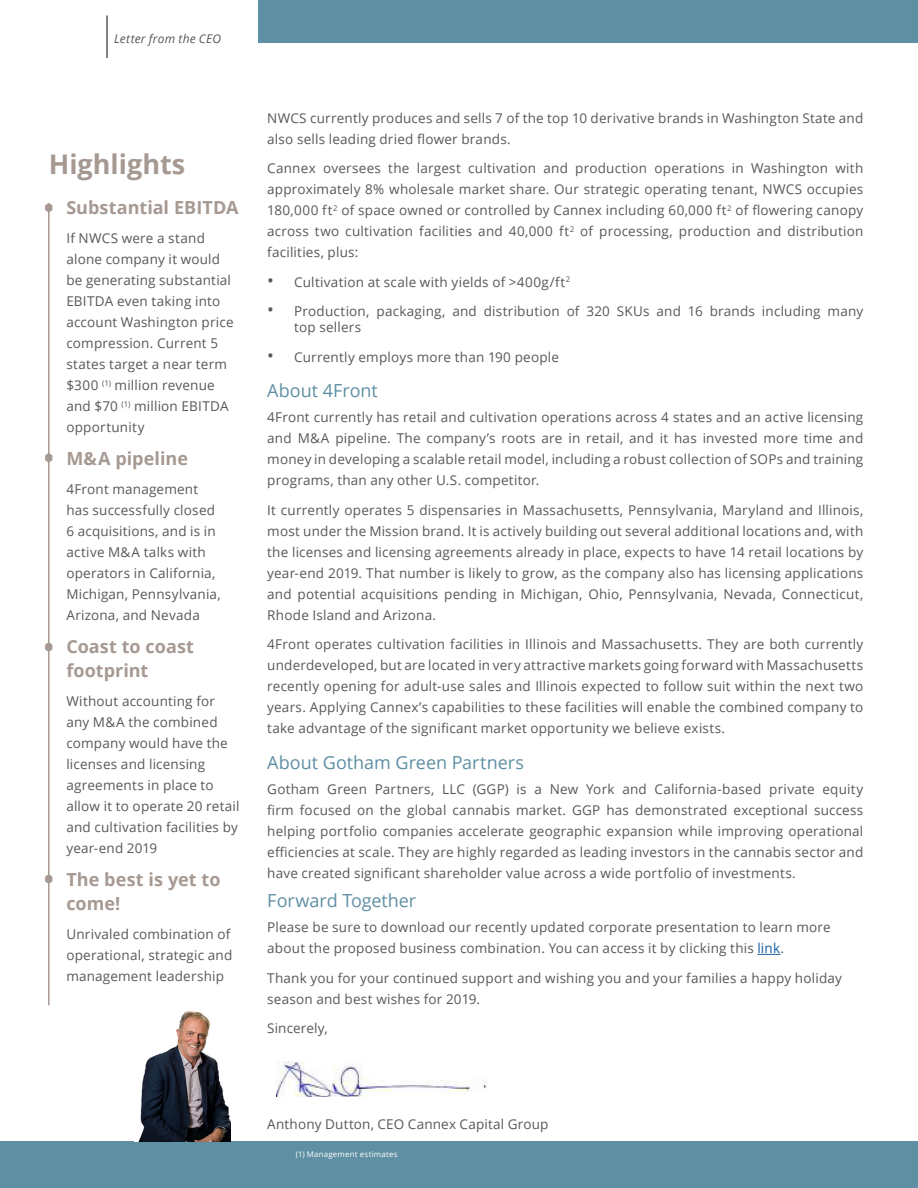
<style>
.page{position:relative;width:918px;height:1188px;background:#fff}
.page>*{position:absolute;margin:0;border:0;box-sizing:border-box;transform-origin:0 0}
.body_text_1_column{font:700 27px "Open Sans";color:#a69992}
.body_text_1_column-2{font:700 18px/24px "Open Sans";letter-spacing:.005em;color:#a69992}
.body_text_1_column-3{font:18px "Open Sans";letter-spacing:-.005em;color:#5f8fa3}
.body_text_1_column-4{font:13.5px/21px "Open Sans";letter-spacing:.015em;color:#57585a}
.Paragraph_Style_1{font:13.5px/21px "Open Sans";letter-spacing:.015em;color:#57585a}
.t1{font:italic 12px "Open Sans";letter-spacing:.02em;color:#57585a}
.body_text_1_column-5{font:7.8px "Open Sans";letter-spacing:.03em;color:#fff}
.s1{font-size:18px}
.s2{color:#175d9e}
</style>
<div class="page">
<div style="left:258px;top:0;width:660px;height:42px;background:#5f8fa3"></div>
<div style="left:0;top:1142px;width:918px;height:46px;background:#5f8fa3"></div>
<img style="left:138px;top:1011px;width:93px;height:131px">
<svg style="left:757px;top:954px;width:24px;height:1px"></svg>
<hr style="left:48px;top:208px;width:2px;height:797px;background:#a69992">
<svg style="left:45px;top:641px;width:8px;height:12px"></svg>
<svg style="left:45px;top:203px;width:8px;height:11px"></svg>
<svg style="left:45px;top:452px;width:8px;height:12px"></svg>
<img style="left:276px;top:1062px;width:211px;height:35px">
<svg style="left:45px;top:873px;width:8px;height:12px"></svg>
<hr style="left:106px;top:15px;width:2px;height:43px;background:#57585a">
<p class="t1" style="left:114px;top:30px;width:109px">Letter from the CEO</p>
<p class="body_text_1_column" style="left:49px;top:145px;width:138px">Highlights</p>
<p class="body_text_1_column-2" style="left:66px;top:195px;width:174px">Substantial EBITDA</p>
<p class="Paragraph_Style_1" style="left:66px;top:227px;width:169px">If NWCS were a stand alone company it would be generating substantial<br>EBITDA even taking into account Washington price compression. Current 5 states target a near term $300 <sup>(1)</sup> million revenue and $70 <sup>(1)</sup> million EBITDA opportunity</p>
<p class="body_text_1_column-2" style="left:66px;top:446px;width:123px">M&amp;A pipeline</p>
<p class="body_text_1_column-4" style="left:66px;top:478px;width:156px">4Front management has successfully closed<br>6 acquisitions, and is in active M&amp;A talks with operators in California,<br>Michigan, Pennsylvania,<br>Arizona, and Nevada</p>
<p class="body_text_1_column-2" style="left:66px;top:634px;width:129px">Coast to coast footprint</p>
<p class="body_text_1_column-4" style="left:66px;top:690px;width:175px">Without accounting for any M&amp;A the combined company would have the licenses and licensing agreements in place to allow it to operate 20 retail and cultivation facilities by year-end 2019</p>
<p class="body_text_1_column-2" style="left:66px;top:867px;width:156px">The best is yet to come!</p>
<p class="body_text_1_column-4" style="left:66px;top:923px;width:168px">Unrivaled combination of operational, strategic and management leadership</p>
<p class="body_text_1_column-4" style="left:267px;top:107px;width:598px">NWCS currently produces and sells 7 of the top 10 derivative brands in Washington State and also sells leading dried flower brands.</p>
<p class="body_text_1_column-4" style="left:267px;top:157px;width:598px;text-align:justify">Cannex oversees the largest cultivation and production operations in Washington with approximately 8% wholesale market share. Our strategic operating tenant, NWCS occupies 180,000 ft<sup>2</sup> of space owned or controlled by Cannex including 60,000 ft<sup>2</sup> of flowering canopy across two cultivation facilities and 40,000 ft<sup>2</sup> of processing, production and distribution facilities, plus:</p>
<p class="body_text_1_column-4" style="left:267px;top:271px;width:305px"><span class="s1">•</span> Cultivation at scale with yields of &gt;400g/ft<sup>2</sup></p>
<p class="body_text_1_column-4" style="left:294px;top:303px;width:571px;line-height:16.2px;text-indent:-27px"><span class="s1">•</span> Production, packaging, and distribution of 320 SKUs and 16 brands including many top sellers</p>
<p class="body_text_1_column-4" style="left:267px;top:346px;width:293px"><span class="s1">•</span> Currently employs more than 190 people</p>
<p class="body_text_1_column-3" style="left:267px;top:378px;width:112px">About 4Front</p>
<p class="body_text_1_column-4" style="left:267px;top:407px;width:598px;text-align:justify">4Front currently has retail and cultivation operations across 4 states and an active licensing and M&amp;A pipeline. The company’s roots are in retail, and it has invested more time and money in developing a scalable retail model, including a robust collection of SOPs and training programs, than any other U.S. competitor.</p>
<p class="body_text_1_column-4" style="left:267px;top:499px;width:598px;text-align:justify">It currently operates 5 dispensaries in Massachusetts, Pennsylvania, Maryland and Illinois, most under the Mission brand. It is actively building out several additional locations and, with the licenses and licensing agreements already in place, expects to have 14 retail locations by year-end 2019. That number is likely to grow, as the company also has licensing applications and potential acquisitions pending in Michigan, Ohio, Pennsylvania, Nevada, Connecticut, Rhode Island and Arizona.</p>
<p class="body_text_1_column-4" style="left:267px;top:634px;width:598px;text-align:justify">4Front operates cultivation facilities in Illinois and Massachusetts. They are both currently underdeveloped, but are located in very attractive markets going forward with Massachusetts recently opening for adult-use sales and Illinois expected to follow suit within the next two years. Applying Cannex’s capabilities to these facilities will enable the combined company to take advantage of the significant market opportunity we believe exists.</p>
<p class="body_text_1_column-3" style="left:267px;top:750px;width:258px">About Gotham Green Partners</p>
<p class="body_text_1_column-4" style="left:267px;top:778px;width:598px;text-align:justify">Gotham Green Partners, LLC (GGP) is a New York and California-based private equity firm focused on the global cannabis market. GGP has demonstrated exceptional success helping portfolio companies accelerate geographic expansion while improving operational efficiencies at scale. They are highly regarded as leading investors in the cannabis sector and have created significant shareholder value across a wide portfolio of investments.</p>
<p class="body_text_1_column-3" style="left:267px;top:888px;width:151px">Forward Together</p>
<p class="Paragraph_Style_1" style="left:267px;top:917px;width:565px">Please be sure to download our recently updated corporate presentation to learn more about the proposed business combination. You can access it by clicking this <span class="s2">link</span>.</p>
<p class="Paragraph_Style_1" style="left:267px;top:967px;width:576px">Thank you for your continued support and wishing you and your families a happy holiday season and best wishes for 2019.</p>
<p class="Paragraph_Style_1" style="left:267px;top:1018px;width:62px">Sincerely,</p>
<p class="Paragraph_Style_1" style="left:267px;top:1113px;width:283px">Anthony Dutton, CEO Cannex Capital Group</p>
<p class="body_text_1_column-5" style="left:296px;top:1149px;width:103px">(1) Management estimates</p>
</div>
